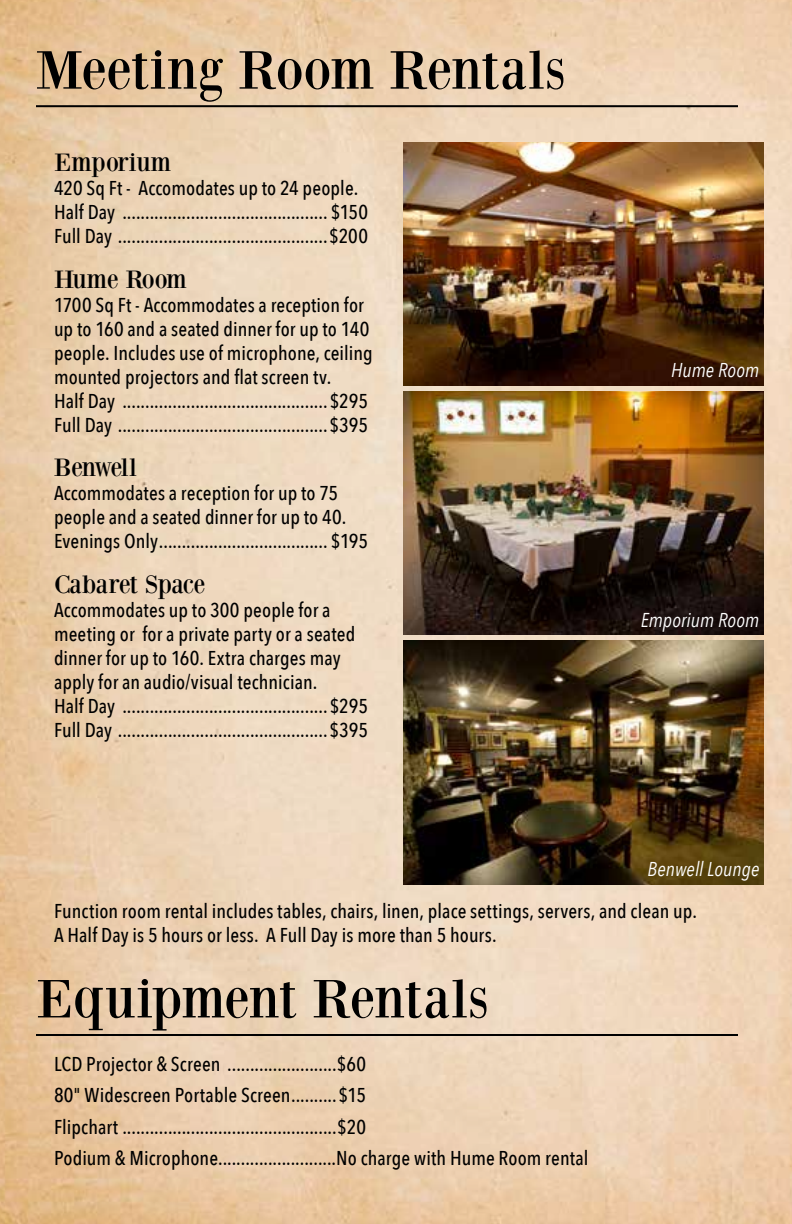
<style>
.page{position:relative;width:792px;height:1224px;background:#fff}
.page>*{position:absolute;margin:0;border:0;box-sizing:border-box;transform-origin:0 0}
.t1{font:56px "Bodoni XT";letter-spacing:-.01em;color:#000}
.t2{font:26px "Bodoni XT";letter-spacing:-.04em;color:#000}
.t3{font:26px "Bodoni XT";color:#000}
.t4{font:26px "Bodoni XT";letter-spacing:-.02em;color:#000}
.t5{font:500 20px/24px "Avenir Next Condensed";letter-spacing:.005em;color:#000}
.t6{font:italic 20px "Avenir Next Condensed";letter-spacing:.005em;color:#fff}
</style>
<div class="page">
<img style="left:0;top:0;width:792px;height:1224px">
<img style="left:403px;top:142px;width:360px;height:243px">
<img style="left:403px;top:392px;width:360px;height:243px">
<img style="left:403px;top:641px;width:360px;height:243px">
<hr style="left:36px;top:105px;width:702px;height:2px;background:#000">
<hr style="left:36px;top:1034px;width:702px;height:2px;background:#000">
<h1 class="t1" style="left:36px;top:36px;width:532px">Meeting Room Rentals</h1>
<h2 class="t3" style="left:54px;top:147px;width:119px">Emporium</h2>
<p class="t5" style="left:54px;top:176px;width:316px">420 Sq Ft - Accomodates up to 24 people.<br>Half Day ............................................. $150<br>Full Day ..............................................$200</p>
<h2 class="t4" style="left:54px;top:263px;width:134px">Hume Room</h2>
<p class="t5" style="left:54px;top:293px;width:320px">1700 Sq Ft - Accommodates a reception for up to 160 and a seated dinner for up to 140 people. Includes use of microphone, ceiling mounted projectors and flat screen tv.<br>Half Day .............................................$295<br>Full Day ..............................................$395</p>
<h2 class="t2" style="left:54px;top:452px;width:84px">Benwell</h2>
<p class="t5" style="left:54px;top:481px;width:316px">Accommodates a reception for up to 75 people and a seated dinner for up to 40.<br>Evenings Only..................................... $195</p>
<h2 class="t2" style="left:54px;top:568px;width:153px">Cabaret Space</h2>
<p class="t5" style="left:54px;top:597px;width:315px">Accommodates up to 300 people for a meeting or for a private party or a seated dinner for up to 160. Extra charges may apply for an audio/visual technician.<br>Half Day .............................................$295<br>Full Day ..............................................$395</p>
<p class="t6" style="left:671px;top:358px;width:90px">Hume Room</p>
<p class="t6" style="left:641px;top:608px;width:120px">Emporium Room</p>
<p class="t6" style="left:648px;top:857px;width:113px">Benwell Lounge</p>
<p class="t5" style="left:54px;top:899px;width:644px">Function room rental includes tables, chairs, linen, place settings, servers, and clean up.<br>A Half Day is 5 hours or less. A Full Day is more than 5 hours.</p>
<h1 class="t1" style="left:36px;top:965px;width:455px">Equipment Rentals</h1>
<p class="t5" style="left:54px;top:1049px;width:536px;line-height:31.2px">LCD Projector &amp; Screen ........................$60<br>80" Widescreen Portable Screen..........$15<br>Flipchart ...............................................$20<br>Podium &amp; Microphone..........................No charge with Hume Room rental</p>
</div>
